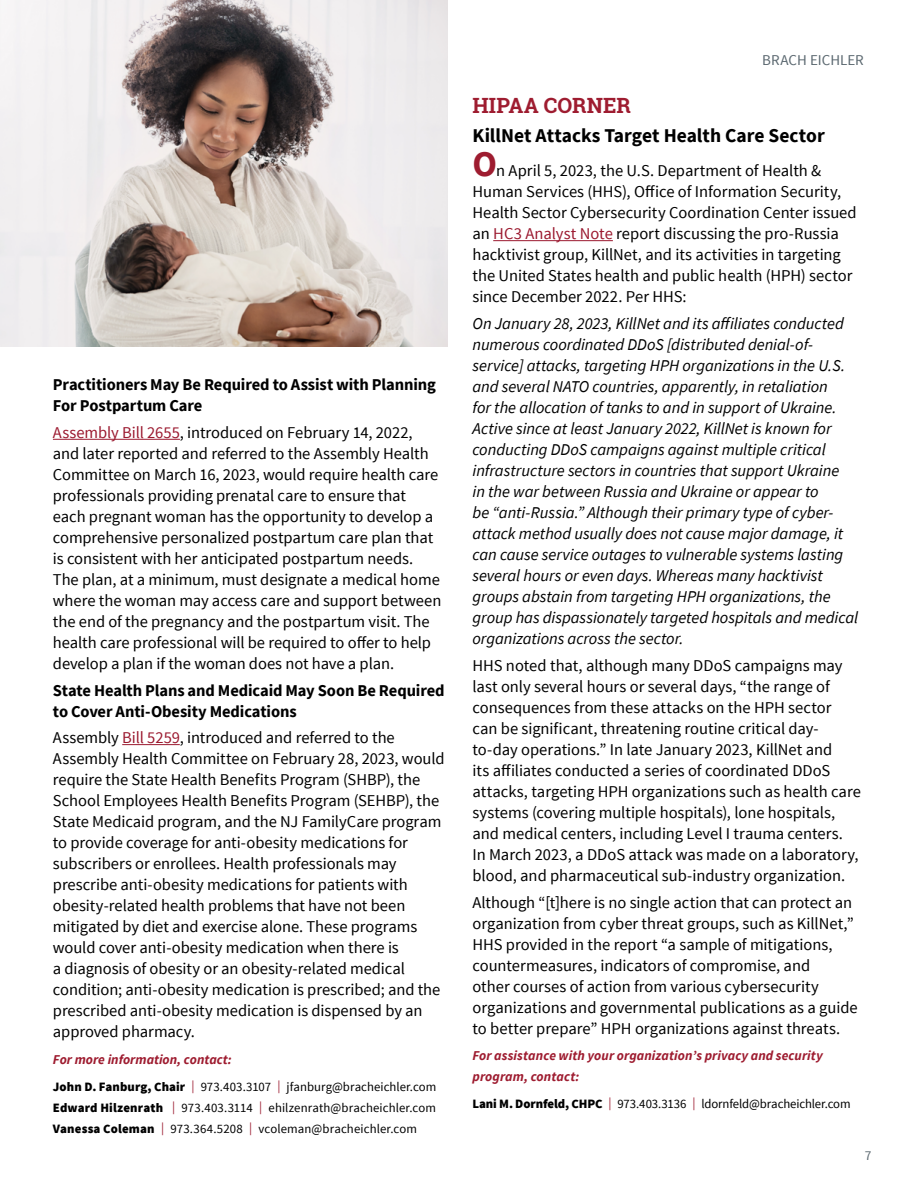
<style>
.page{position:relative;width:918px;height:1188px;background:#fff}
.page>*{position:absolute;margin:0;border:0;box-sizing:border-box;transform-origin:0 0}
.t1{font:700 21px "Roboto Slab";letter-spacing:.005em;color:#9e1c30}
.t2{font:700 19.5px "Source Sans Pro";color:#000}
.t3{font:16.5px/21px "Source Sans Pro";letter-spacing:-.005em;color:#000}
.t4{font:italic 16.5px/21px "Source Sans Pro";letter-spacing:-.005em;color:#000}
.t5{font:700 16.5px/21px "Source Sans Pro";letter-spacing:-.005em;color:#000}
.t6{font:15px "Source Sans Pro";color:#5b6870}
.t7{font:italic 700 13.5px/21px "Source Sans Pro";letter-spacing:.005em;color:#9e1c30}
.t8{font:13.5px "Source Sans Pro";color:#5b6870}
.t9{font:12.75px/21px "Source Sans Pro";letter-spacing:.005em;color:#000;text-align:justify}
.s1{color:#9b192f}
.s2{font-weight:900}
.s3{font-weight:700;font-size:36px;color:#9e1c30}
</style>
<div class="page">
<hr style="left:53px;top:439px;width:127px;height:1px;background:#9b192f">
<hr style="left:122px;top:744px;width:58px;height:1px;background:#9b192f">
<hr style="left:493px;top:240px;width:120px;height:1px;background:#9b192f">
<img style="left:0;top:0;width:447px;height:346px">
<p class="t5" style="left:53px;top:374px;width:384px">Practitioners May Be Required to Assist with Planning<br>For Postpartum Care</p>
<p class="t3" style="left:53px;top:422px;width:390px"><span class="s1">Assembly Bill 2655</span>, introduced on February 14, 2022, and later reported and referred to the Assembly Health Committee on March 16, 2023, would require health care professionals providing prenatal care to ensure that each pregnant woman has the opportunity to develop a comprehensive personalized postpartum care plan that is consistent with her anticipated postpartum needs.<br>The plan, at a minimum, must designate a medical home where the woman may access care and support between the end of the pregnancy and the postpartum visit. The health care professional will be required to offer to help develop a plan if the woman does not have a plan.</p>
<p class="t5" style="left:53px;top:680px;width:393px">State Health Plans and Medicaid May Soon Be Required to Cover Anti-Obesity Medications</p>
<p class="t3" style="left:53px;top:728px;width:393px">Assembly <span class="s1">Bill 5259</span>, introduced and referred to the Assembly Health Committee on February 28, 2023, would require the State Health Benefits Program (SHBP), the School Employees Health Benefits Program (SEHBP), the State Medicaid program, and the NJ FamilyCare program to provide coverage for anti-obesity medications for subscribers or enrollees. Health professionals may prescribe anti-obesity medications for patients with obesity-related health problems that have not been mitigated by diet and exercise alone. These programs would cover anti-obesity medication when there is<br>a diagnosis of obesity or an obesity-related medical condition; anti-obesity medication is prescribed; and the prescribed anti-obesity medication is dispensed by an approved pharmacy.</p>
<p class="t7" style="left:53px;top:1049px;width:180px">For more information, contact:</p>
<p class="t9" style="left:53px;top:1076px;width:385px"><span class="s2">John D. Fanburg, Chair</span> <span class="s1">|</span> 973.403.3107 <span class="s1">|</span> jfanburg@bracheichler.com <span class="s2">Edward Hilzenrath</span> <span class="s1">|</span> 973.403.3114 <span class="s1">|</span> ehilzenrath@bracheichler.com <span class="s2">Vanessa Coleman</span> <span class="s1">|</span> 973.364.5208 <span class="s1">|</span> vcoleman@bracheichler.com</p>
<p class="t6" style="left:762px;top:51px;width:103px">BRACH EICHLER</p>
<p class="t1" style="left:472px;top:91px;width:160px">HIPAA CORNER</p>
<p class="t2" style="left:472px;top:122px;width:354px">KillNet Attacks Target Health Care Sector</p>
<p class="t3" style="left:472px;top:161px;width:386px"><span class="s3">O</span>n April 5, 2023, the U.S. Department of Health &amp; Human Services (HHS), Office of Information Security, Health Sector Cybersecurity Coordination Center issued an <span class="s1">HC3 Analyst Note</span> report discussing the pro-Russia hacktivist group, KillNet, and its activities in targeting the United States health and public health (HPH) sector since December 2022. Per HHS:</p>
<p class="t4" style="left:473px;top:313px;width:387px">On January 28, 2023, KillNet and its affiliates conducted numerous coordinated DDoS [distributed denial-of&shy;service] attacks, targeting HPH organizations in the U.S. and several NATO countries, apparently, in retaliation<br>for the allocation of tanks to and in support of Ukraine.<br>Active since at least January 2022, KillNet is known for conducting DDoS campaigns against multiple critical infrastructure sectors in countries that support Ukraine<br>in the war between Russia and Ukraine or appear to<br>be “anti-Russia.” Although their primary type of cyber&shy;attack method usually does not cause major damage, it can cause service outages to vulnerable systems lasting several hours or even days. Whereas many hacktivist groups abstain from targeting HPH organizations, the group has dispassionately targeted hospitals and medical organizations across the sector.</p>
<p class="t3" style="left:473px;top:655px;width:390px">HHS noted that, although many DDoS campaigns may last only several hours or several days, “the range of consequences from these attacks on the HPH sector<br>can be significant, threatening routine critical day&shy;to-day operations.” In late January 2023, KillNet and<br>its affiliates conducted a series of coordinated DDoS attacks, targeting HPH organizations such as health care systems (covering multiple hospitals), lone hospitals, and medical centers, including Level I trauma centers.<br>In March 2023, a DDoS attack was made on a laboratory, blood, and pharmaceutical sub-industry organization.</p>
<p class="t3" style="left:473px;top:892px;width:387px">Although “[t]here is no single action that can protect an organization from cyber threat groups, such as KillNet,” HHS provided in the report “a sample of mitigations, countermeasures, indicators of compromise, and<br>other courses of action from various cybersecurity organizations and governmental publications as a guide to better prepare” HPH organizations against threats.</p>
<p class="t7" style="left:472px;top:1045px;width:352px">For assistance with your organization’s privacy and security program, contact:</p>
<p class="t9" style="left:472px;top:1093px;width:380px"><span class="s2">Lani M. Dornfeld, CHPC</span> <span class="s1">|</span> 973.403.3136 <span class="s1">|</span> ldornfeld@bracheichler.com</p>
<p class="t8" style="left:865px;top:1147px;width:8px">7</p>
</div>
